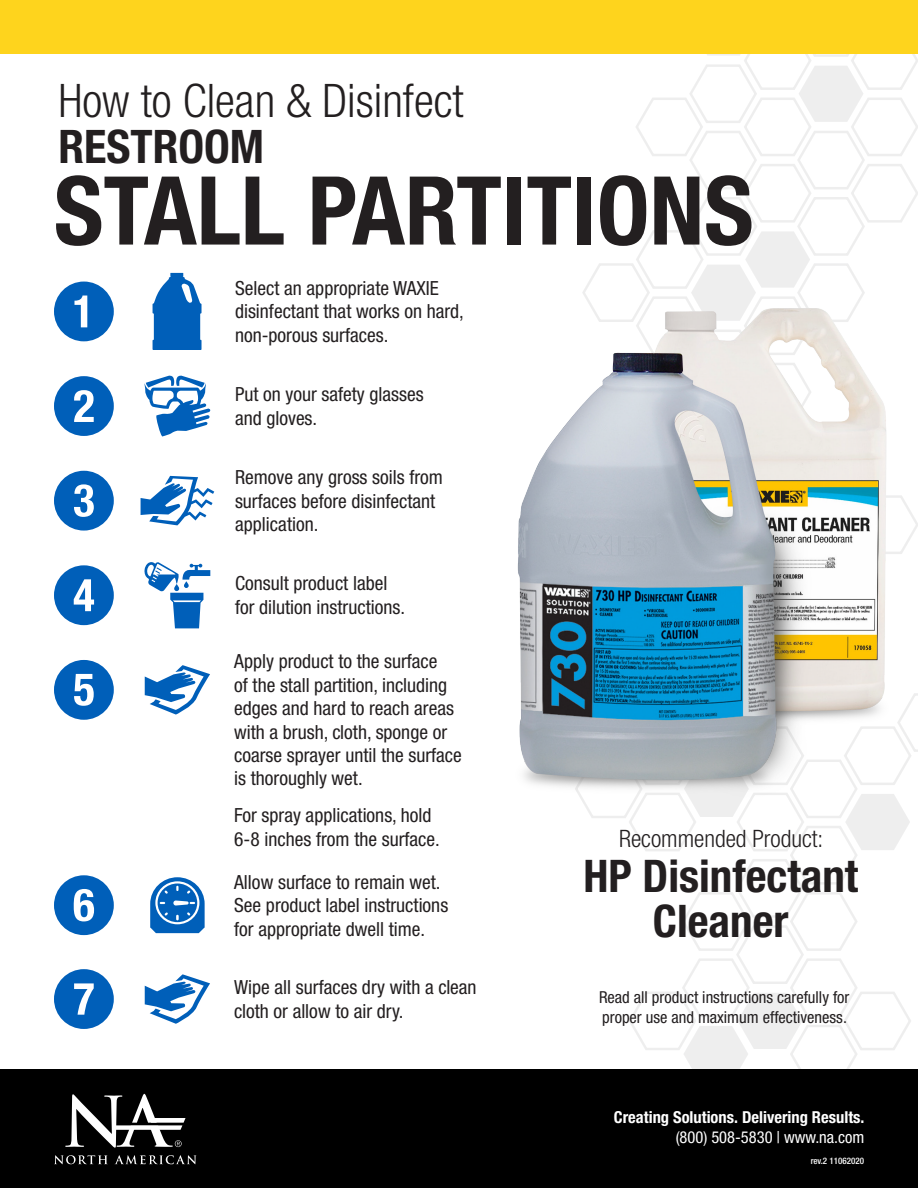
<style>
.page{position:relative;width:918px;height:1188px;background:#fff}
.page>*{position:absolute;margin:0;border:0;box-sizing:border-box;transform-origin:0 0}
.t1{font:700 condensed 95.1px "Helvetica Neue LT Std";color:#231f20}
.t2{font:300 condensed 46.35px "Helvetica Neue LT Std";color:#231f20}
.t3{font:700 condensed 46.35px "Helvetica Neue LT Std";color:#231f20}
.t4{font:700 condensed 45px/45px "Helvetica Neue LT Std";color:#231f20;text-align:center}
.t5{font:300 condensed 24px "Helvetica Neue LT Std";color:#231f20}
.t6{font:condensed 19.5px/23.4px "Helvetica Neue LT Std";color:#231f20}
.t7{font:condensed 16.5px/19.5px "Helvetica Neue LT Std";color:#231f20}
.t8{font:700 condensed 16.5px "Helvetica Neue";color:#fff}
.t9{font:condensed 16.5px "Helvetica Neue";color:#fff}
.t10{font:500 condensed 9px "Helvetica Neue";color:#fff}
</style>
<div class="page">
<svg style="left:636px;top:54px;width:282px;height:102px"></svg>
<svg style="left:691px;top:54px;width:65px;height:2px"></svg>
<svg style="left:638px;top:837px;width:273px;height:215px"></svg>
<svg style="left:629px;top:989px;width:174px;height:80px"></svg>
<img style="left:517px;top:156px;width:401px;height:681px">
<div style="left:54px;top:282px;width:60px;height:59px;background:#005fb9;border-radius:50%"></div>
<svg style="left:74px;top:296px;width:13px;height:31px"></svg>
<div style="left:54px;top:376px;width:60px;height:60px;background:#005fb9;border-radius:50%"></div>
<svg style="left:74px;top:390px;width:20px;height:32px"></svg>
<div style="left:54px;top:471px;width:60px;height:60px;background:#005fb9;border-radius:50%"></div>
<svg style="left:74px;top:484px;width:20px;height:33px"></svg>
<div style="left:54px;top:565px;width:60px;height:60px;background:#005fb9;border-radius:50%"></div>
<svg style="left:74px;top:579px;width:20px;height:32px"></svg>
<div style="left:54px;top:660px;width:60px;height:60px;background:#005fb9;border-radius:50%"></div>
<svg style="left:74px;top:674px;width:20px;height:32px"></svg>
<div style="left:54px;top:875px;width:60px;height:60px;background:#005fb9;border-radius:50%"></div>
<svg style="left:74px;top:889px;width:20px;height:32px"></svg>
<div style="left:54px;top:969px;width:60px;height:60px;background:#005fb9;border-radius:50%"></div>
<svg style="left:74px;top:983px;width:20px;height:32px"></svg>
<svg style="left:150px;top:877px;width:55px;height:56px"></svg>
<svg style="left:145px;top:974px;width:65px;height:50px"></svg>
<svg style="left:145px;top:665px;width:65px;height:50px"></svg>
<svg style="left:144px;top:375px;width:66px;height:62px"></svg>
<svg style="left:144px;top:562px;width:66px;height:66px"></svg>
<div style="left:0;top:0;width:918px;height:54px;background:#fed41d"></div>
<svg style="left:141px;top:476px;width:73px;height:49px"></svg>
<svg style="left:153px;top:273px;width:49px;height:77px"></svg>
<div style="left:0;top:1069px;width:918px;height:119px;background:#000"></div>
<svg style="left:54px;top:1155px;width:142px;height:9px"></svg>
<svg style="left:65px;top:1094px;width:121px;height:54px"></svg>
<h2 class="t2" style="left:58px;top:74px;width:407px">How to Clean &amp; Disinfect</h2>
<h2 class="t3" style="left:58px;top:119px;width:207px">RESTROOM</h2>
<h1 class="t1" style="left:54px;top:153px;width:701px">STALL PARTITIONS</h1>
<p class="t6" style="left:235px;top:276px;width:230px">Select an appropriate WAXIE disinfectant that works on hard, non-porous surfaces.</p>
<p class="t6" style="left:235px;top:383px;width:190px">Put on your safety glasses and gloves.</p>
<p class="t6" style="left:235px;top:465px;width:209px">Remove any gross soils from surfaces before disinfectant application.</p>
<p class="t6" style="left:235px;top:572px;width:172px">Consult product label for dilution instructions.</p>
<p class="t6" style="left:234px;top:650px;width:229px">Apply product to the surface<br>of the stall partition, including edges and hard to reach areas with a brush, cloth, sponge or coarse sprayer until the surface is thoroughly wet.</p>
<p class="t6" style="left:234px;top:804px;width:207px">For spray applications, hold<br>6-8 inches from the surface.</p>
<p class="t6" style="left:234px;top:870px;width:216px">Allow surface to remain wet.<br>See product label instructions for appropriate dwell time.</p>
<p class="t6" style="left:234px;top:976px;width:244px">Wipe all surfaces dry with a clean cloth or allow to air dry.</p>
<p class="t5" style="left:619px;top:825px;width:206px">Recommended Product:</p>
<h3 class="t4" style="left:583px;top:853px;width:276px">HP Disinfectant<br>Cleaner</h3>
<p class="t7" style="left:599px;top:988px;width:252px">Read all product instructions carefully for proper use and maximum effectiveness.</p>
<p class="t8" style="left:614px;top:1107px;width:252px">Creating Solutions. Delivering Results.</p>
<p class="t9" style="left:676px;top:1127px;width:190px">(800) 508-5830 | www.na.com</p>
<p class="t10" style="left:811px;top:1155px;width:55px">rev.2 11062020</p>
</div>
